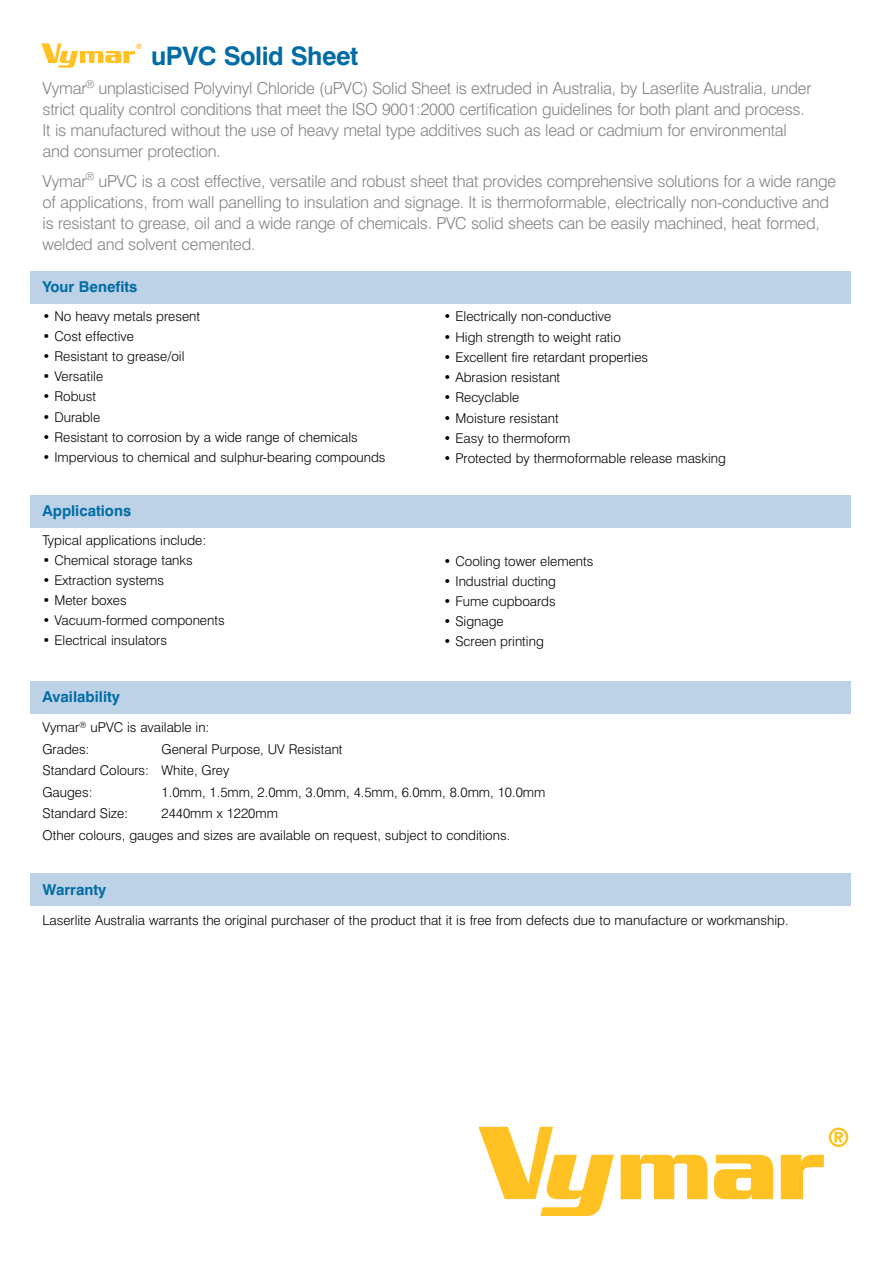
<style>
.page{position:relative;width:893px;height:1263px;background:#fff}
.page>*{position:absolute;margin:0;border:0;box-sizing:border-box;transform-origin:0 0}
.t1{font:700 25.5px "Swiss 721 BT";letter-spacing:-.02em;color:#006ca5}
.t2{font:300 16.5px/21px "Swiss 721 BT";letter-spacing:-.015em;color:#808285}
.t3{font:700 15px "Swiss 721 BT";color:#006ca5}
.t4{font:300 13.5px/21.6px "Swiss 721 BT";color:#000}
</style>
<div class="page">
<div style="left:30px;top:874px;width:820px;height:32px;background:#bdd2e7"></div>
<div style="left:30px;top:682px;width:820px;height:32px;background:#bdd2e7"></div>
<div style="left:30px;top:496px;width:820px;height:32px;background:#bdd2e7"></div>
<div style="left:30px;top:271px;width:820px;height:32px;background:#bdd2e7"></div>
<svg style="left:621px;top:1155px;width:86px;height:44px"></svg>
<svg style="left:714px;top:1155px;width:59px;height:44px"></svg>
<svg style="left:781px;top:1155px;width:43px;height:44px"></svg>
<svg style="left:478px;top:1127px;width:136px;height:89px"></svg>
<svg style="left:829px;top:1127px;width:19px;height:20px"></svg>
<svg style="left:41px;top:43px;width:101px;height:25px"></svg>
<h1 class="t1" style="left:151px;top:40px;width:209px">uPVC Solid Sheet</h1>
<p class="t2" style="left:43px;top:78px;width:770px">Vymar<sup>®</sup> unplasticised Polyvinyl Chloride (uPVC) Solid Sheet is extruded in Australia, by Laserlite Australia, under strict quality control conditions that meet the ISO 9001:2000 certification guidelines for both plant and process.<br>It is manufactured without the use of heavy metal type additives such as lead or cadmium for environmental and consumer protection.</p>
<p class="t2" style="left:43px;top:170px;width:795px">Vymar<sup>®</sup> uPVC is a cost effective, versatile and robust sheet that provides comprehensive solutions for a wide range of applications, from wall panelling to insulation and signage. It is thermoformable, electrically non-conductive and is resistant to grease, oil and a wide range of chemicals. PVC solid sheets can be easily machined, heat formed, welded and solvent cemented.</p>
<p class="t3" style="left:43px;top:278px;width:96px">Your Benefits</p>
<p class="t4" style="left:43px;top:305px;width:159px">• No heavy metals present</p>
<p class="t4" style="left:43px;top:325px;width:93px">• Cost effective</p>
<p class="t4" style="left:43px;top:345px;width:143px">• Resistant to grease/oil</p>
<p class="t4" style="left:43px;top:366px;width:62px">• Versatile</p>
<p class="t4" style="left:43px;top:386px;width:55px">• Robust</p>
<p class="t4" style="left:43px;top:406px;width:59px">• Durable</p>
<p class="t4" style="left:43px;top:426px;width:317px">• Resistant to corrosion by a wide range of chemicals</p>
<p class="t4" style="left:43px;top:446px;width:345px">• Impervious to chemical and sulphur-bearing compounds</p>
<p class="t4" style="left:444px;top:306px;width:169px">• Electrically non-conductive</p>
<p class="t4" style="left:444px;top:326px;width:179px">• High strength to weight ratio</p>
<p class="t4" style="left:444px;top:346px;width:206px">• Excellent fire retardant properties</p>
<p class="t4" style="left:444px;top:366px;width:118px">• Abrasion resistant</p>
<p class="t4" style="left:444px;top:387px;width:77px">• Recyclable</p>
<p class="t4" style="left:444px;top:407px;width:117px">• Moisture resistant</p>
<p class="t4" style="left:444px;top:427px;width:128px">• Easy to thermoform</p>
<p class="t4" style="left:444px;top:447px;width:284px">• Protected by thermoformable release masking</p>
<p class="t3" style="left:43px;top:502px;width:90px">Applications</p>
<p class="t4" style="left:43px;top:529px;width:165px">Typical applications include:</p>
<p class="t4" style="left:43px;top:549px;width:152px">• Chemical storage tanks</p>
<p class="t4" style="left:43px;top:569px;width:123px">• Extraction systems</p>
<p class="t4" style="left:43px;top:589px;width:86px">• Meter boxes</p>
<p class="t4" style="left:43px;top:609px;width:184px">• Vacuum-formed components</p>
<p class="t4" style="left:43px;top:630px;width:126px">• Electrical insulators</p>
<p class="t4" style="left:444px;top:550px;width:151px">• Cooling tower elements</p>
<p class="t4" style="left:444px;top:570px;width:114px">• Industrial ducting</p>
<p class="t4" style="left:444px;top:590px;width:114px">• Fume cupboards</p>
<p class="t4" style="left:444px;top:611px;width:62px">• Signage</p>
<p class="t4" style="left:444px;top:631px;width:102px">• Screen printing</p>
<p class="t3" style="left:43px;top:687px;width:79px">Availability</p>
<p class="t4" style="left:43px;top:716px;width:169px">Vymar<sup>®</sup> uPVC is available in:<br>Grades:</p>
<p class="t4" style="left:43px;top:738px;width:302px;text-indent:119px">General Purpose, UV Resistant<br>Standard Colours: White, Grey<br>Gauges:</p>
<p class="t4" style="left:162px;top:781px;width:385px">1.0mm, 1.5mm, 2.0mm, 3.0mm, 4.5mm, 6.0mm, 8.0mm, 10.0mm</p>
<p class="t4" style="left:43px;top:803px;width:87px">Standard Size:</p>
<p class="t4" style="left:43px;top:803px;width:469px;text-indent:119px">2440mm x 1220mm<br>Other colours, gauges and sizes are available on request, subject to conditions.</p>
<p class="t3" style="left:43px;top:880px;width:65px">Warranty</p>
<p class="t4" style="left:43px;top:909px;width:748px">Laserlite Australia warrants the original purchaser of the product that it is free from defects due to manufacture or workmanship.</p>
</div>
